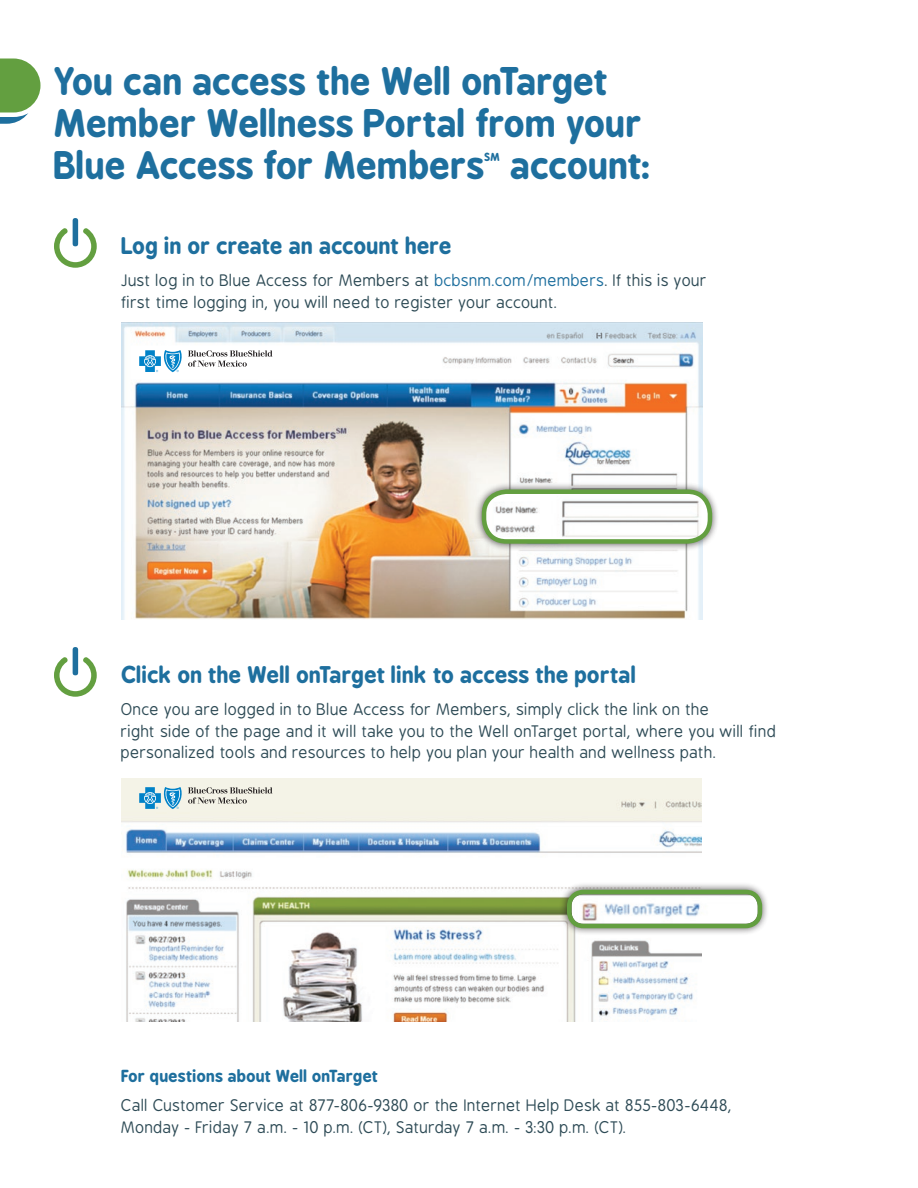
<style>
.page{position:relative;width:918px;height:1188px;background:#fff}
.page>*{position:absolute;margin:0;border:0;box-sizing:border-box;transform-origin:0 0}
.t1{font:700 36px/42px "B Preplay";letter-spacing:.005em;color:#1e6f9e}
.t2{font:700 21.75px "B Preplay";letter-spacing:.005em;color:#1e6f9e}
.t3{font:15.75px/21.8px "B Preplay";letter-spacing:.01em;color:#2e4b56}
.t4{font:700 15.75px "B Preplay";letter-spacing:.015em;color:#1e6f9e}
.t5{font:700 10.5px "B Preplay";color:#1e6f9e}
.s1{color:#1e6f9e}
</style>
<div class="page">
<div style="left:73px;top:218px;width:5px;height:28px;background:#1e6f9e;border-radius:3px"></div>
<svg style="left:54px;top:228px;width:43px;height:40px"></svg>
<div style="left:73px;top:647px;width:5px;height:28px;background:#1e6f9e;border-radius:3px"></div>
<svg style="left:54px;top:657px;width:43px;height:40px"></svg>
<svg style="left:0;top:58px;width:41px;height:66px"></svg>
<img style="left:121px;top:322px;width:582px;height:298px">
<div style="left:474px;top:482px;width:246px;height:69px;background:#231f20;opacity:.75"></div>
<img style="left:484px;top:492px;width:226px;height:49px">
<div style="left:482px;top:489px;width:230px;height:55px;border:4px solid #639f40;border-radius:23px"></div>
<img style="left:121px;top:779px;width:581px;height:242px">
<div style="left:560px;top:882px;width:210px;height:54px;background:#231f20;opacity:.75"></div>
<img style="left:572px;top:895px;width:185px;height:28px">
<div style="left:567px;top:890px;width:195px;height:38px;border:4px solid #639f40;border-radius:14px"></div>
<svg style="left:139px;top:350px;width:43px;height:22px"></svg>
<svg style="left:188px;top:350px;width:84px;height:17px"></svg>
<svg style="left:139px;top:787px;width:43px;height:22px"></svg>
<svg style="left:188px;top:787px;width:84px;height:17px"></svg>
<p class="t1" style="left:54px;top:61px;width:590px">You can access the Well onTarget<br>Member Wellness Portal from your<br>Blue Access for Members</p>
<p class="t5" style="left:484px;top:151px;width:17px">SM</p>
<p class="t1" style="left:510px;top:145px;width:141px">account:</p>
<p class="t2" style="left:122px;top:233px;width:332px">Log in or create an account here</p>
<p class="t3" style="left:122px;top:270px;width:587px">Just log in to Blue Access for Members at <span class="s1">bcbsnm.com/members</span>. If this is your first time logging in, you will need to register your account.</p>
<p class="t2" style="left:122px;top:662px;width:516px">Click on the Well onTarget link to access the portal</p>
<p class="t3" style="left:122px;top:699px;width:657px">Once you are logged in to Blue Access for Members, simply click the link on the<br>right side of the page and it will take you to the Well onTarget portal, where you will find personalized tools and resources to help you plan your health and wellness path.</p>
<p class="t4" style="left:122px;top:1067px;width:258px">For questions about Well onTarget</p>
<p class="t3" style="left:122px;top:1095px;width:612px">Call Customer Service at 877-806-9380 or the Internet Help Desk at 855-803-6448,<br>Monday - Friday 7 a.m. - 10 p.m. (CT), Saturday 7 a.m. - 3:30 p.m. (CT).</p>
</div>
